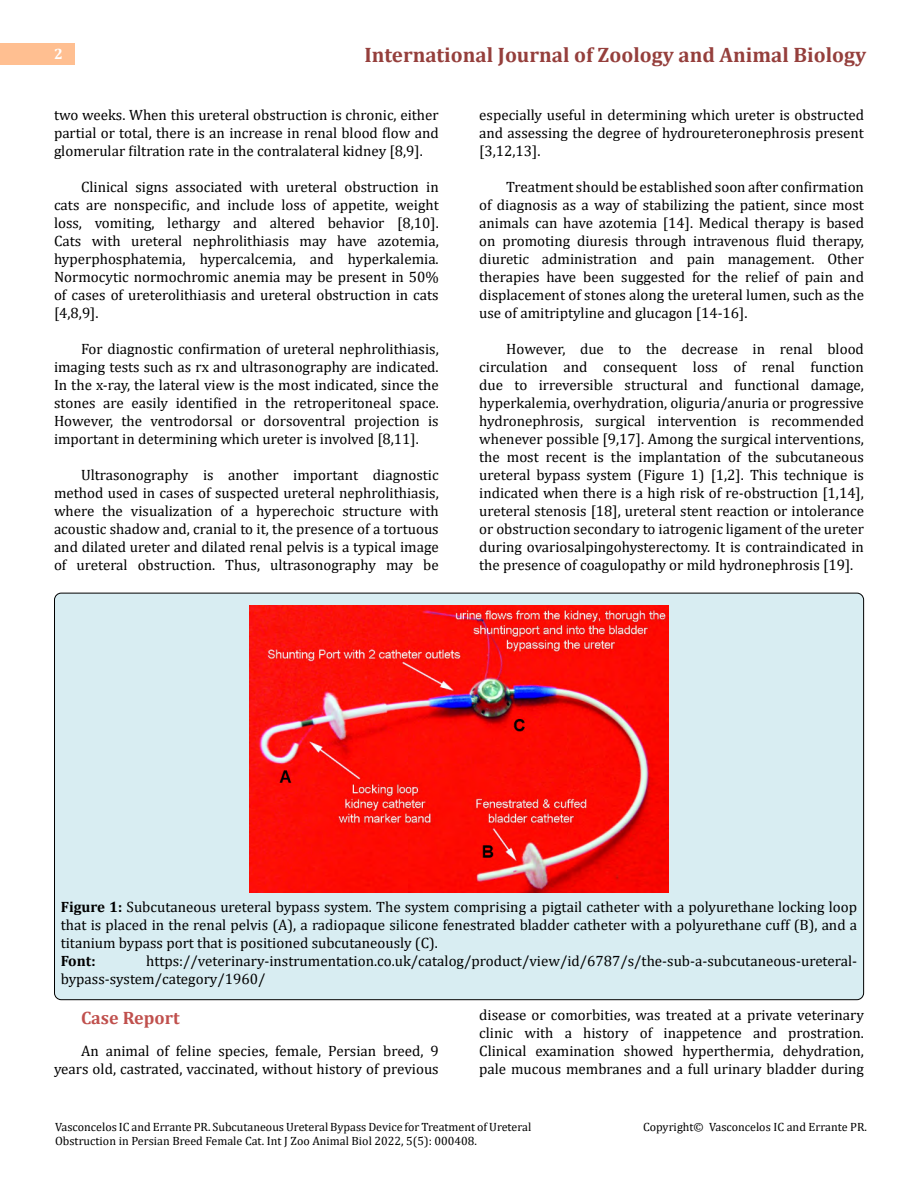
<style>
.page{position:relative;width:918px;height:1188px;background:#fff}
.page>*{position:absolute;margin:0;border:0;box-sizing:border-box;transform-origin:0 0}
.t1{font:700 21px "Cambria";color:#953f3c}
.t2{font:700 18px "Cambria";color:#c0504d}
.t3{font:15px/18px "Cambria";color:#000;text-align:justify}
.t4{font:700 15px "Cambria";color:#000}
.t5{font:700 15px "Cambria";color:#fff}
.t6{font:12px/14.4px "Cambria";color:#000}
.s1{font-weight:700}
</style>
<div class="page">
<div style="left:0;top:43px;width:75px;height:21px;background:#ffbf91"></div>
<div style="left:55px;top:593px;width:809px;height:407px;background:#d8edf2;border-radius:7px"></div>
<img style="left:250px;top:606px;width:418px;height:287px">
<p class="t5" style="left:54px;top:44px;width:10px">2</p>
<h1 class="t1" style="left:364px;top:40px;width:503px">International Journal of Zoology and Animal Biology</h1>
<p class="t3" style="left:54px;top:105px;width:386px">two weeks. When this ureteral obstruction is chronic, either partial or total, there is an increase in renal blood flow and glomerular filtration rate in the contralateral kidney [8,9].</p>
<p class="t3" style="left:54px;top:177px;width:386px;text-indent:27px">Clinical signs associated with ureteral obstruction in cats are nonspecific, and include loss of appetite, weight loss, vomiting, lethargy and altered behavior [8,10].<br>Cats with ureteral nephrolithiasis may have azotemia, hyperphosphatemia, hypercalcemia, and hyperkalemia.<br>Normocytic normochromic anemia may be present in 50% of cases of ureterolithiasis and ureteral obstruction in cats [4,8,9].</p>
<p class="t3" style="left:54px;top:339px;width:386px;text-indent:27px">For diagnostic confirmation of ureteral nephrolithiasis, imaging tests such as rx and ultrasonography are indicated.<br>In the x-ray, the lateral view is the most indicated, since the stones are easily identified in the retroperitoneal space.<br>However, the ventrodorsal or dorsoventral projection is important in determining which ureter is involved [8,11].</p>
<p class="t3" style="left:54px;top:465px;width:386px;text-indent:27px">Ultrasonography is another important diagnostic method used in cases of suspected ureteral nephrolithiasis, where the visualization of a hyperechoic structure with acoustic shadow and, cranial to it, the presence of a tortuous and dilated ureter and dilated renal pelvis is a typical image of ureteral obstruction. Thus, ultrasonography may be</p>
<p class="t3" style="left:479px;top:105px;width:386px">especially useful in determining which ureter is obstructed and assessing the degree of hydroureteronephrosis present [3,12,13].</p>
<p class="t3" style="left:479px;top:177px;width:386px;text-indent:27px">Treatment should be established soon after confirmation of diagnosis as a way of stabilizing the patient, since most animals can have azotemia [14]. Medical therapy is based on promoting diuresis through intravenous fluid therapy, diuretic administration and pain management. Other therapies have been suggested for the relief of pain and displacement of stones along the ureteral lumen, such as the use of amitriptyline and glucagon [14-16].</p>
<p class="t3" style="left:479px;top:339px;width:386px;text-indent:27px">However, due to the decrease in renal blood circulation and consequent loss of renal function due to irreversible structural and functional damage, hyperkalemia, overhydration, oliguria/anuria or progressive hydronephrosis, surgical intervention is recommended whenever possible [9,17]. Among the surgical interventions, the most recent is the implantation of the subcutaneous ureteral bypass system (Figure 1) [1,2]. This technique is indicated when there is a high risk of re-obstruction [1,14], ureteral stenosis [18], ureteral stent reaction or intolerance or obstruction secondary to iatrogenic ligament of the ureter during ovariosalpingohysterectomy. It is contraindicated in the presence of coagulopathy or mild hydronephrosis [19].</p>
<p class="t3" style="left:61px;top:897px;width:798px"><span class="s1">Figure 1:</span> Subcutaneous ureteral bypass system. The system comprising a pigtail catheter with a polyurethane locking loop that is placed in the renal pelvis (A), a radiopaque silicone fenestrated bladder catheter with a polyurethane cuff (B), and a titanium bypass port that is positioned subcutaneously (C).</p>
<p class="t4" style="left:61px;top:950px;width:36px">Font:</p>
<p class="t3" style="left:61px;top:951px;width:798px;text-indent:85px">https://veterinary-instrumentation.co.uk/catalog/product/view/id/6787/s/the-sub-a-subcutaneous-ureteral&shy;bypass-system/category/1960/</p>
<p class="t2" style="left:81px;top:1005px;width:100px">Case Report</p>
<p class="t3" style="left:54px;top:1041px;width:386px;text-align:right">An animal of feline species, female, Persian breed, 9 years old, castrated, vaccinated, without history of previous</p>
<p class="t3" style="left:479px;top:1005px;width:386px">disease or comorbities, was treated at a private veterinary clinic with a history of inappetence and prostration.<br>Clinical examination showed hyperthermia, dehydration, pale mucous membranes and a full urinary bladder during</p>
<p class="t6" style="left:55px;top:1120px;width:478px">Vasconcelos IC and Errante PR. Subcutaneous Ureteral Bypass Device for Treatment of Ureteral<br>Obstruction in Persian Breed Female Cat. Int J Zoo Animal Biol 2022, 5(5): 000408.</p>
<p class="t6" style="left:643px;top:1120px;width:225px">Copyright© Vasconcelos IC and Errante PR.</p>
</div>
